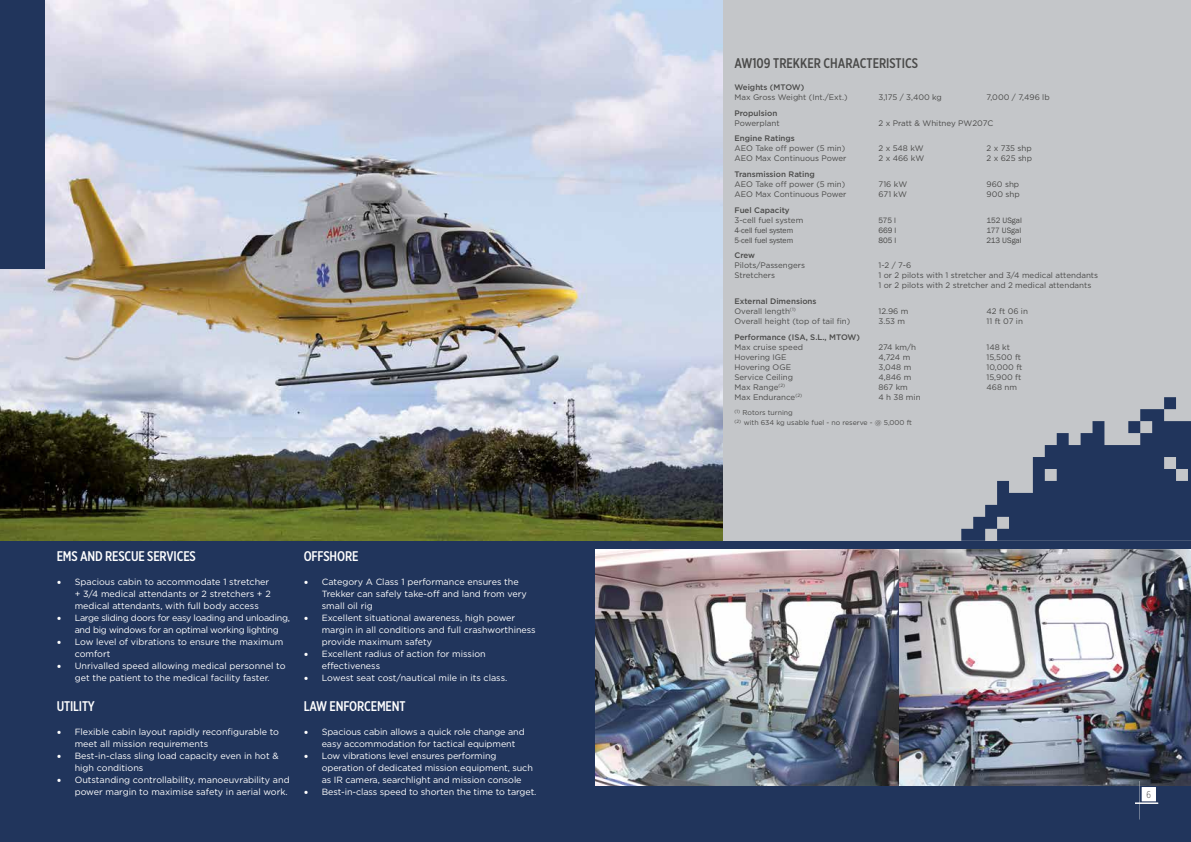
<style>
.page{position:relative;width:1191px;height:842px;background:#fff}
.page>*{position:absolute;margin:0;border:0;box-sizing:border-box;transform-origin:0 0}
.t1{font:500 14px "Gotham X Narrow";letter-spacing:-.01em;color:#fff}
.t2{font:500 14px "Gotham X Narrow";color:#4a4a49}
.t3{font:300 10px "Gotham X Narrow";color:#4a4a49}
.t4{font:9px/12px "Gotham";color:#fff}
.t5{font:9px/12px "Gotham";letter-spacing:-.03em;color:#fff}
.t6{font:8px/10px "Gotham";color:#4a4a49}
.t7{font:500 8px/10px "Gotham";color:#4a4a49}
.t8{font:8px "Franklin Gothic";color:#4a4a49}
.t9{font:7px/10px "Gotham";color:#4a4a49}
.s1{font-family:"Minion Pro";font-size:12px}
.s2{font-weight:400}
</style>
<div class="page">
<div style="left:0;top:540px;width:1191px;height:302px;background:#21355c"></div>
<img style="left:595px;top:550px;width:596px;height:235px">
<img style="left:0;top:0;width:723px;height:540px">
<div style="left:723px;top:0;width:468px;height:540px;background:#c4c6c9"></div>
<svg style="left:1135px;top:781px;width:23px;height:38px"></svg>
<svg style="left:961px;top:397px;width:230px;height:144px"></svg>
<div style="left:0;top:0;width:45px;height:269px;background:#21355c"></div>
<h1 class="t1" style="left:57px;top:548px;width:141px">EMS AND RESCUE SERVICES</h1>
<p class="t4" style="left:75px;top:576px;width:197px;text-indent:-18px"><span class="s1">•</span> Spacious cabin to accommodate 1 stretcher + 3/4 medical attendants or 2 stretchers + 2 medical attendants, with full body access</p>
<p class="t5" style="left:75px;top:612px;width:217px;text-indent:-18px"><span class="s1">•</span> Large sliding doors for easy loading and unloading, and big windows for an optimal working lighting</p>
<p class="t4" style="left:75px;top:636px;width:210px;text-indent:-18px"><span class="s1">•</span> Low level of vibrations to ensure the maximum comfort</p>
<p class="t4" style="left:57px;top:660px;width:230px;text-align:center"><span class="s1">•</span> Unrivalled speed allowing medical personnel to get the patient to the medical facility faster.</p>
<h1 class="t1" style="left:57px;top:698px;width:40px">UTILITY</h1>
<p class="t4" style="left:75px;top:726px;width:206px;text-indent:-18px"><span class="s1">•</span> Flexible cabin layout rapidly reconfigurable to meet all mission requirements</p>
<p class="t4" style="left:75px;top:750px;width:205px;text-indent:-18px"><span class="s1">•</span> Best-in-class sling load capacity even in hot &amp; high conditions</p>
<p class="t4" style="left:57px;top:774px;width:234px;text-align:right"><span class="s1">•</span> Outstanding controllability, manoeuvrability and power margin to maximise safety in aerial work.</p>
<h1 class="t1" style="left:304px;top:548px;width:56px">OFFSHORE</h1>
<p class="t4" style="left:322px;top:576px;width:206px;text-indent:-18px"><span class="s1">•</span> Category A Class 1 performance ensures the<br>Trekker can safely take-off and land from very small oil rig</p>
<p class="t4" style="left:322px;top:612px;width:215px;text-indent:-18px"><span class="s1">•</span> Excellent situational awareness, high power margin in all conditions and full crashworthiness provide maximum safety</p>
<p class="t4" style="left:322px;top:648px;width:165px;text-indent:-18px"><span class="s1">•</span> Excellent radius of action for mission effectiveness</p>
<p class="t4" style="left:304px;top:672px;width:205px"><span class="s1">•</span> Lowest seat cost/nautical mile in its class.</p>
<h1 class="t1" style="left:304px;top:698px;width:103px">LAW ENFORCEMENT</h1>
<p class="t4" style="left:322px;top:726px;width:204px;text-indent:-18px"><span class="s1">•</span> Spacious cabin allows a quick role change and easy accommodation for tactical equipment</p>
<p class="t4" style="left:322px;top:750px;width:213px;text-indent:-18px"><span class="s1">•</span> Low vibrations level ensures performing operation of dedicated mission equipment, such as IR camera, searchlight and mission console</p>
<p class="t4" style="left:304px;top:786px;width:234px"><span class="s1">•</span> Best-in-class speed to shorten the time to target.</p>
<h1 class="t2" style="left:734px;top:54px;width:185px">AW109 TREKKER CHARACTERISTICS</h1>
<p class="t7" style="left:734px;top:82px;width:71px">Weights (MTOW)</p>
<p class="t6" style="left:734px;top:92px;width:115px">Max Gross Weight (Int./Ext.)</p>
<p class="t6" style="left:878px;top:92px;width:65px">3,175 / 3,400 kg</p>
<p class="t6" style="left:986px;top:92px;width:65px">7,000 / 7,496 lb</p>
<p class="t7" style="left:734px;top:108px;width:44px">Propulsion</p>
<p class="t6" style="left:734px;top:118px;width:47px">Powerplant</p>
<p class="t6" style="left:878px;top:118px;width:116px">2 x Pratt &amp; Whitney PW207C</p>
<p class="t7" style="left:734px;top:133px;width:62px">Engine Ratings</p>
<p class="t6" style="left:734px;top:143px;width:112px">AEO Take off power (5 min)</p>
<p class="t6" style="left:878px;top:143px;width:47px">2 x 548 kW</p>
<p class="t6" style="left:986px;top:143px;width:47px">2 x 735 shp</p>
<p class="t6" style="left:734px;top:153px;width:113px">AEO Max Continuous Power</p>
<p class="t6" style="left:878px;top:153px;width:47px">2 x 466 kW</p>
<p class="t6" style="left:986px;top:153px;width:47px">2 x 625 shp</p>
<p class="t7" style="left:734px;top:169px;width:82px">Transmission Rating</p>
<p class="t6" style="left:734px;top:179px;width:112px">AEO Take off power (5 min)</p>
<p class="t6" style="left:878px;top:179px;width:30px">716 kW</p>
<p class="t6" style="left:986px;top:179px;width:34px">960 shp</p>
<p class="t6" style="left:734px;top:189px;width:113px">AEO Max Continuous Power</p>
<p class="t6" style="left:878px;top:189px;width:30px">671 kW</p>
<p class="t6" style="left:986px;top:189px;width:35px">900 shp</p>
<p class="t7" style="left:734px;top:205px;width:57px">Fuel Capacity</p>
<p class="t6" style="left:734px;top:215px;width:70px">3-cell fuel system</p>
<p class="t8" style="left:878px;top:215px;width:19px">575 l</p>
<p class="t8" style="left:986px;top:215px;width:37px">152 USgal</p>
<p class="t8" style="left:734px;top:225px;width:60px">4-cell fuel system</p>
<p class="t8" style="left:878px;top:225px;width:19px">669 l</p>
<p class="t8" style="left:986px;top:225px;width:36px">177 USgal</p>
<p class="t8" style="left:734px;top:235px;width:60px">5-cell fuel system</p>
<p class="t8" style="left:878px;top:235px;width:19px">805 l</p>
<p class="t8" style="left:986px;top:235px;width:37px">213 USgal</p>
<p class="t7" style="left:734px;top:250px;width:22px">Crew</p>
<p class="t6" style="left:734px;top:260px;width:72px">Pilots/Passengers</p>
<p class="t6" style="left:878px;top:260px;width:34px">1-2 / 7-6</p>
<p class="t6" style="left:734px;top:270px;width:42px">Stretchers</p>
<p class="t6" style="left:878px;top:270px;width:221px">1 or 2 pilots with 1 stretcher and 3/4 medical attendants<br>1 or 2 pilots with 2 stretcher and 2 medical attendants</p>
<p class="t7" style="left:734px;top:296px;width:84px">External Dimensions<br><span class="s2">Overall length</span><sup>(1)</sup></p>
<p class="t6" style="left:878px;top:306px;width:31px">12.96 m</p>
<p class="t6" style="left:986px;top:306px;width:43px">42 ft 06 in</p>
<p class="t6" style="left:734px;top:316px;width:117px">Overall height (top of tail fin)</p>
<p class="t6" style="left:878px;top:316px;width:28px">3.53 m</p>
<p class="t6" style="left:986px;top:316px;width:38px">11 ft 07 in</p>
<p class="t7" style="left:734px;top:332px;width:127px">Performance (ISA, S.L., MTOW)</p>
<p class="t6" style="left:734px;top:342px;width:70px">Max cruise speed</p>
<p class="t6" style="left:878px;top:342px;width:39px">274 km/h</p>
<p class="t6" style="left:986px;top:342px;width:25px">148 kt</p>
<p class="t6" style="left:734px;top:352px;width:54px">Hovering IGE</p>
<p class="t6" style="left:878px;top:352px;width:33px">4,724 m</p>
<p class="t6" style="left:986px;top:352px;width:36px">15,500 ft</p>
<p class="t6" style="left:734px;top:362px;width:58px">Hovering OGE</p>
<p class="t6" style="left:878px;top:362px;width:34px">3,048 m</p>
<p class="t6" style="left:986px;top:362px;width:37px">10,000 ft</p>
<p class="t6" style="left:734px;top:372px;width:60px">Service Ceiling</p>
<p class="t6" style="left:878px;top:372px;width:34px">4,846 m</p>
<p class="t6" style="left:986px;top:372px;width:36px">15,900 ft</p>
<p class="t6" style="left:734px;top:382px;width:52px">Max Range<sup>(2)</sup></p>
<p class="t6" style="left:878px;top:382px;width:31px">867 km</p>
<p class="t6" style="left:986px;top:382px;width:32px">468 nm</p>
<p class="t6" style="left:734px;top:392px;width:69px">Max Endurance<sup>(2)</sup></p>
<p class="t6" style="left:878px;top:392px;width:44px">4 h 38 min</p>
<p class="t9" style="left:734px;top:408px;width:179px"><sup>(1)</sup> Rotors turning<br><sup>(2)</sup> with 634 kg usable fuel - no reserve - @ 5,000 ft</p>
<p class="t3" style="left:1146px;top:789px;width:6px">6</p>
</div>
